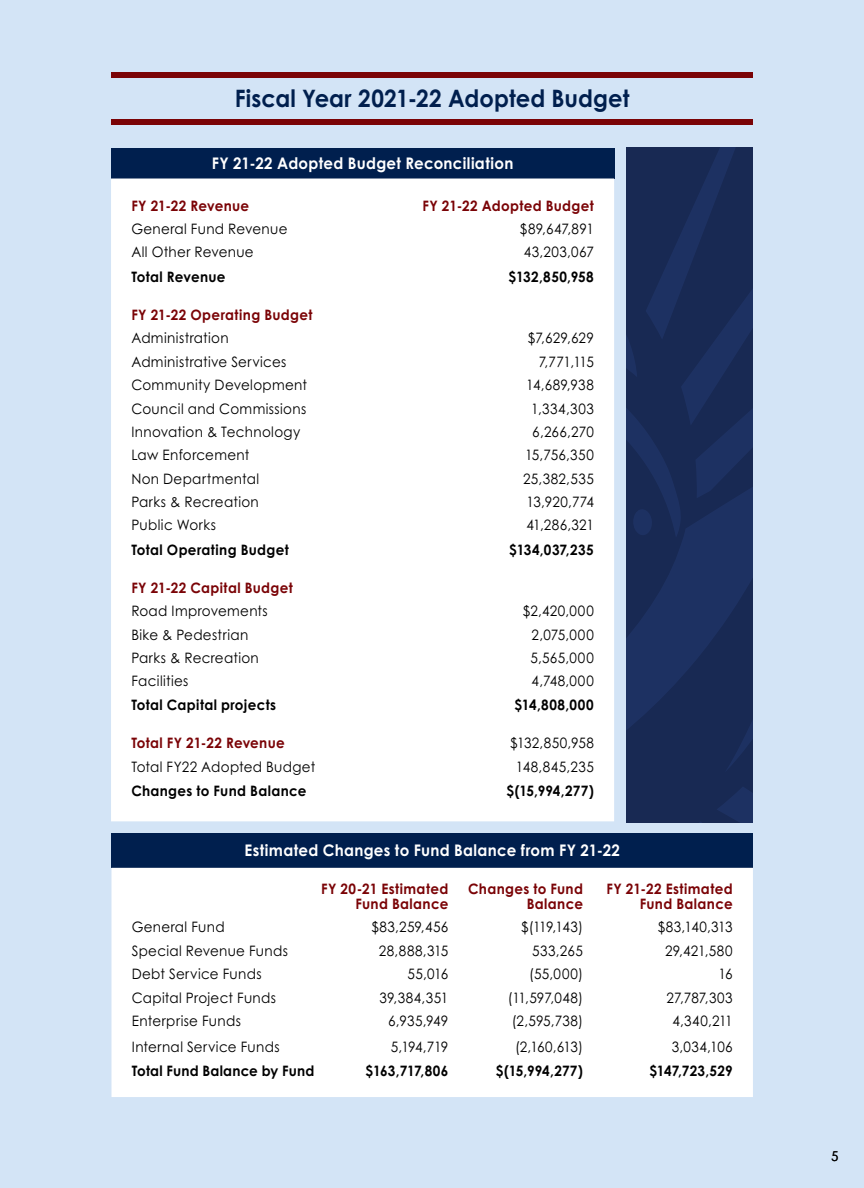
<style>
.page{position:relative;width:864px;height:1188px;background:#d3e4f6}
.page>*{position:absolute;margin:0;border:0;box-sizing:border-box;transform-origin:0 0}
._17_baag_header{font:700 24px "Century Gothic Pro";letter-spacing:.005em;color:#001f4e;scale:.94 1}
._17-category_callout{font:700 15.9px "Century Gothic Pro";letter-spacing:.02em;color:#fff;scale:.94 1}
.Table_Body_copy{font:14.4px "Century Gothic Pro";letter-spacing:.025em;color:#000;scale:.94 1}
.Table_Bold_Cell{font:700 14.4px "Century Gothic Pro";letter-spacing:.02em;color:#000;scale:.94 1}
.Table_REd{font:700 14.4px/15px "Century Gothic Pro";letter-spacing:.025em;color:#7a0306;text-align:right;scale:.94 1}
._17-category_callout-2{font:14.4px "Century Gothic Pro";letter-spacing:.02em;color:#000;scale:.94 1}
.Table_Body_copy-2{font:700 14.4px "Century Gothic Pro";letter-spacing:.025em;color:#7a0306;scale:.94 1}
.Table_Body_copy-3{font:700 14.4px "Century Gothic Pro";letter-spacing:.03em;color:#000;scale:.94 1}
.t1{font:13.5px "Century Gothic Pro";color:#000;scale:.94 1}
</style>
<div class="page">
<div style="left:111px;top:120px;width:642px;height:5px;background:#7a0306"></div>
<div style="left:111px;top:72px;width:642px;height:5px;background:#7a0306"></div>
<div style="left:111px;top:833px;width:642px;height:35px;background:#001f4e"></div>
<div style="left:111px;top:868px;width:642px;height:229px;background:#fff"></div>
<div style="left:111px;top:148px;width:503px;height:31px;background:#001f4e"></div>
<div style="left:111px;top:179px;width:503px;height:642px;background:#fff"></div>
<svg style="left:626px;top:775px;width:127px;height:47px;background:#182a55"></svg>
<svg style="left:626px;top:148px;width:127px;height:627px;background:#192b58"></svg>
<p class="_17_baag_header" style="left:235px;top:84px;width:421px">Fiscal Year 2021-22 Adopted Budget</p>
<p class="_17-category_callout" style="left:212px;top:153px;width:322px">FY 21-22 Adopted Budget Reconciliation</p>
<p class="Table_REd" style="left:131px;top:198px;width:127px">FY 21-22 Revenue</p>
<p class="Table_Body_copy-2" style="left:423px;top:196px;width:184px">FY 21-22 Adopted Budget</p>
<p class="_17-category_callout-2" style="left:131px;top:220px;width:168px">General Fund Revenue</p>
<p class="Table_Body_copy" style="left:520px;top:220px;width:80px">$89,647,891</p>
<p class="_17-category_callout-2" style="left:131px;top:243px;width:132px">All Other Revenue</p>
<p class="Table_Body_copy" style="left:524px;top:243px;width:76px">43,203,067</p>
<p class="Table_Bold_Cell" style="left:131px;top:267px;width:102px">Total Revenue</p>
<p class="Table_Body_copy-3" style="left:509px;top:267px;width:92px">$132,850,958</p>
<p class="Table_REd" style="left:131px;top:307px;width:194px">FY 21-22 Operating Budget</p>
<p class="Table_Body_copy" style="left:131px;top:330px;width:105px">Administration</p>
<p class="Table_Body_copy" style="left:528px;top:330px;width:72px">$7,629,629</p>
<p class="Table_Body_copy" style="left:131px;top:353px;width:167px">Administrative Services</p>
<p class="Table_Body_copy" style="left:539px;top:353px;width:60px">7,771,115</p>
<p class="Table_Body_copy" style="left:131px;top:376px;width:189px">Community Development</p>
<p class="Table_Body_copy" style="left:526px;top:376px;width:73px">14,689,938</p>
<p class="Table_Body_copy" style="left:131px;top:400px;width:188px">Council and Commissions</p>
<p class="Table_Body_copy" style="left:531px;top:400px;width:68px">1,334,303</p>
<p class="Table_Body_copy" style="left:131px;top:423px;width:181px">Innovation &amp; Technology</p>
<p class="Table_Body_copy" style="left:532px;top:423px;width:67px">6,266,270</p>
<p class="Table_Body_copy" style="left:131px;top:446px;width:127px">Law Enforcement</p>
<p class="Table_Body_copy" style="left:525px;top:446px;width:75px">15,756,350</p>
<p class="Table_Body_copy" style="left:131px;top:470px;width:137px">Non Departmental</p>
<p class="Table_Body_copy" style="left:523px;top:470px;width:77px">25,382,535</p>
<p class="Table_Body_copy" style="left:131px;top:493px;width:137px">Parks &amp; Recreation</p>
<p class="Table_Body_copy" style="left:526px;top:493px;width:73px">13,920,774</p>
<p class="Table_Body_copy" style="left:131px;top:516px;width:92px">Public Works</p>
<p class="Table_Body_copy" style="left:526px;top:516px;width:73px">41,286,321</p>
<p class="Table_Bold_Cell" style="left:131px;top:540px;width:169px">Total Operating Budget</p>
<p class="Table_Bold_Cell" style="left:509px;top:540px;width:91px">$134,037,235</p>
<p class="Table_REd" style="left:131px;top:580px;width:173px">FY 21-22 Capital Budget</p>
<p class="Table_Body_copy" style="left:131px;top:602px;width:147px">Road Improvements</p>
<p class="Table_Body_copy" style="left:523px;top:602px;width:77px">$2,420,000</p>
<p class="Table_Body_copy" style="left:131px;top:626px;width:126px">Bike &amp; Pedestrian</p>
<p class="Table_Body_copy" style="left:532px;top:626px;width:68px">2,075,000</p>
<p class="Table_Body_copy" style="left:131px;top:649px;width:137px">Parks &amp; Recreation</p>
<p class="Table_Body_copy" style="left:530px;top:649px;width:69px">5,565,000</p>
<p class="Table_Body_copy" style="left:131px;top:673px;width:62px">Facilities</p>
<p class="Table_Body_copy" style="left:532px;top:673px;width:68px">4,748,000</p>
<p class="Table_Bold_Cell" style="left:131px;top:696px;width:156px">Total Capital projects</p>
<p class="Table_Bold_Cell" style="left:514px;top:696px;width:86px">$14,808,000</p>
<p class="Table_REd" style="left:131px;top:735px;width:165px">Total FY 21-22 Revenue</p>
<p class="Table_Body_copy" style="left:510px;top:734px;width:90px">$132,850,958</p>
<p class="Table_Body_copy" style="left:131px;top:758px;width:197px">Total FY22 Adopted Budget</p>
<p class="Table_Body_copy" style="left:516px;top:758px;width:85px">148,845,235</p>
<p class="Table_Bold_Cell" style="left:131px;top:782px;width:188px">Changes to Fund Balance</p>
<p class="Table_Bold_Cell" style="left:507px;top:782px;width:94px">$(15,994,277)</p>
<p class="_17-category_callout" style="left:244px;top:841px;width:401px">Estimated Changes to Fund Balance from FY 21-22</p>
<p class="Table_REd" style="left:321px;top:881px;width:137px">FY 20-21 Estimated<br>Fund Balance</p>
<p class="Table_REd" style="left:468px;top:881px;width:124px">Changes to Fund<br>Balance</p>
<p class="Table_REd" style="left:606px;top:881px;width:136px">FY 21-22 Estimated<br>Fund Balance</p>
<p class="Table_Body_copy" style="left:132px;top:918px;width:100px">General Fund</p>
<p class="Table_Body_copy" style="left:371px;top:918px;width:83px">$83,259,456</p>
<p class="Table_Body_copy" style="left:521px;top:918px;width:67px">$(119,143)</p>
<p class="Table_Body_copy" style="left:658px;top:918px;width:81px">$83,140,313</p>
<p class="Table_Body_copy" style="left:132px;top:942px;width:168px">Special Revenue Funds</p>
<p class="Table_Body_copy" style="left:379px;top:942px;width:75px">28,888,315</p>
<p class="Table_Body_copy" style="left:532px;top:942px;width:56px">533,265</p>
<p class="Table_Body_copy" style="left:665px;top:942px;width:73px">29,421,580</p>
<p class="Table_Body_copy" style="left:132px;top:965px;width:140px">Debt Service Funds</p>
<p class="Table_Body_copy" style="left:407px;top:965px;width:45px">55,016</p>
<p class="Table_Body_copy" style="left:529px;top:965px;width:59px">(55,000)</p>
<p class="Table_Body_copy" style="left:718px;top:965px;width:17px">16</p>
<p class="Table_Body_copy" style="left:132px;top:989px;width:155px">Capital Project Funds</p>
<p class="Table_Body_copy" style="left:379px;top:989px;width:75px">39,384,351</p>
<p class="Table_Body_copy" style="left:508px;top:989px;width:81px">(11,597,048)</p>
<p class="Table_Body_copy" style="left:666px;top:989px;width:72px">27,787,303</p>
<p class="Table_Body_copy" style="left:132px;top:1012px;width:118px">Enterprise Funds</p>
<p class="Table_Body_copy" style="left:388px;top:1012px;width:66px">6,935,949</p>
<p class="Table_Body_copy" style="left:512px;top:1012px;width:77px">(2,595,738)</p>
<p class="Table_Body_copy" style="left:672px;top:1012px;width:66px">4,340,211</p>
<p class="Table_Body_copy" style="left:132px;top:1038px;width:159px">Internal Service Funds</p>
<p class="Table_Body_copy" style="left:391px;top:1038px;width:63px">5,194,719</p>
<p class="Table_Body_copy" style="left:515px;top:1038px;width:74px">(2,160,613)</p>
<p class="Table_Body_copy" style="left:672px;top:1038px;width:66px">3,034,106</p>
<p class="Table_Bold_Cell" style="left:132px;top:1061px;width:196px">Total Fund Balance by Fund</p>
<p class="Table_Bold_Cell" style="left:366px;top:1061px;width:90px">$163,717,806</p>
<p class="Table_Bold_Cell" style="left:496px;top:1061px;width:94px">$(15,994,277)</p>
<p class="Table_Bold_Cell" style="left:649px;top:1061px;width:90px">$147,723,529</p>
<p class="t1" style="left:832px;top:1148px;width:9px">5</p>
</div>
